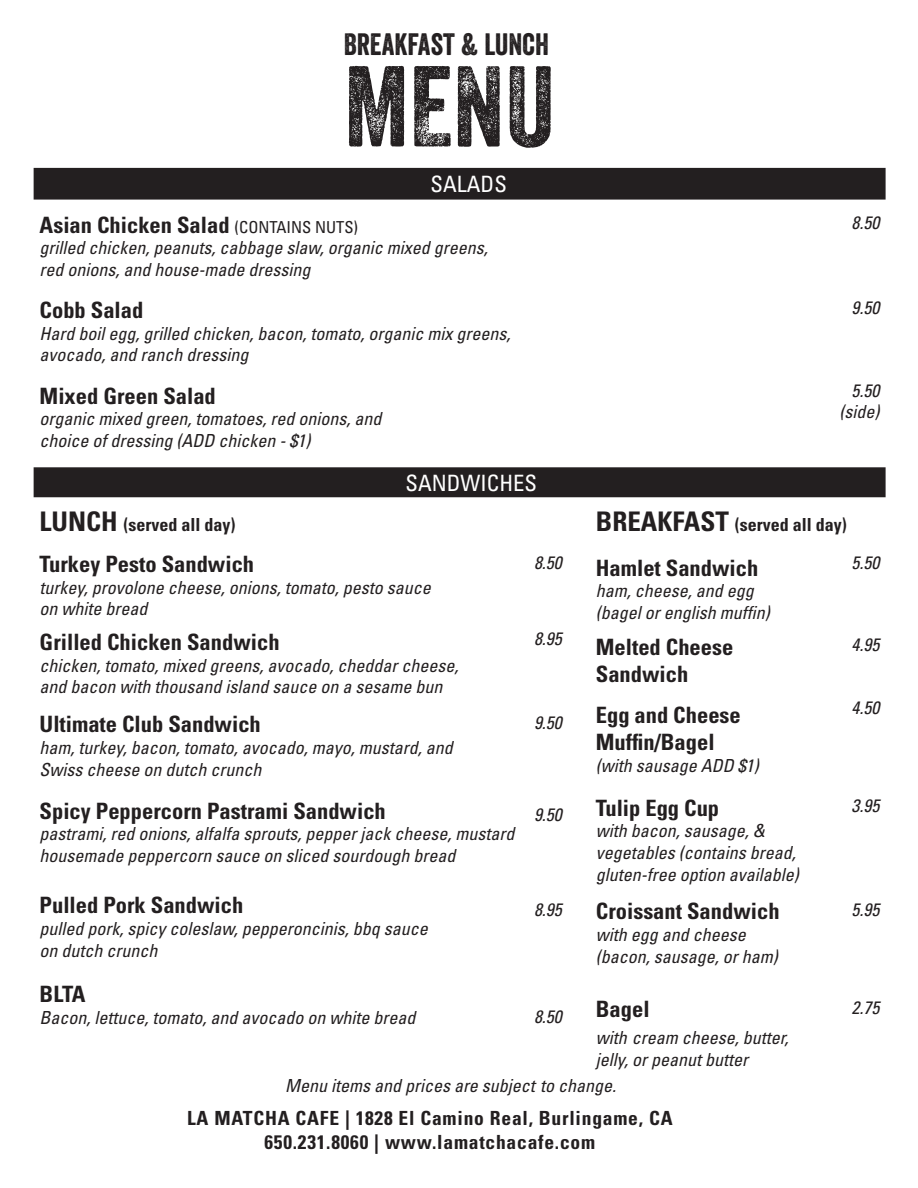
<style>
.page{position:relative;width:918px;height:1188px;background:#fff}
.page>*{position:absolute;margin:0;border:0;box-sizing:border-box;transform-origin:0 0}
.t1{font:111px "Veneer Two";color:#231f20}
.t2{font:30px "Veneer";color:#231f20}
.t3{font:700 condensed 22.5px/27px "Univers";color:#231f20}
.t4{font:condensed 22.5px "Univers";color:#fff}
.t5{font:700 condensed 19.5px/23.4px "Univers";letter-spacing:.04em;color:#231f20;text-align:center}
.t6{font:italic condensed 18px/21.6px "Univers";color:#231f20}
.t7{font:700 condensed 18px "Univers";color:#231f20}
.s1{font-weight:400;font-size:16.5px}
.s2{font-size:27px}
</style>
<div class="page">
<div style="left:34px;top:168px;width:852px;height:32px;background:#231f20"></div>
<div style="left:34px;top:467px;width:852px;height:30px;background:#231f20"></div>
<p class="t2" style="left:344px;top:26px;width:207px">BREAKFAST &amp; LUNCH</p>
<p class="t1" style="left:344px;top:39px;width:213px">MENU</p>
<p class="t4" style="left:431px;top:170px;width:78px">SALADS</p>
<p class="t3" style="left:40px;top:211px;width:320px">Asian Chicken Salad <span class="s1">(CONTAINS NUTS)</span></p>
<p class="t6" style="left:40px;top:237px;width:450px">grilled chicken, peanuts, cabbage slaw, organic mixed greens, red onions, and house-made dressing</p>
<p class="t3" style="left:40px;top:296px;width:105px">Cobb Salad</p>
<p class="t6" style="left:40px;top:322px;width:472px">Hard boil egg, grilled chicken, bacon, tomato, organic mix greens, avocado, and ranch dressing</p>
<p class="t3" style="left:40px;top:382px;width:178px">Mixed Green Salad</p>
<p class="t6" style="left:40px;top:408px;width:343px">organic mixed green, tomatoes, red onions, and choice of dressing (ADD chicken - $1)</p>
<p class="t4" style="left:406px;top:469px;width:133px">SANDWICHES</p>
<p class="t6" style="left:852px;top:211px;width:29px">8.50</p>
<p class="t6" style="left:852px;top:297px;width:29px">9.50</p>
<p class="t6" style="left:840px;top:379px;width:41px;text-align:right">5.50 (side)</p>
<p class="t7" style="left:40px;top:513px;width:197px"><span class="s2">LUNCH</span> (served all day)</p>
<p class="t7" style="left:596px;top:513px;width:253px"><span class="s2">BREAKFAST</span> (served all day)</p>
<p class="t3" style="left:40px;top:551px;width:216px">Turkey Pesto Sandwich</p>
<p class="t6" style="left:40px;top:576px;width:393px">turkey, provolone cheese, onions, tomato, pesto sauce on white bread</p>
<p class="t6" style="left:534px;top:551px;width:29px">8.50</p>
<p class="t3" style="left:596px;top:554px;width:164px">Hamlet Sandwich</p>
<p class="t6" style="left:596px;top:580px;width:159px">ham, cheese, and egg</p>
<p class="t6" style="left:596px;top:601px;width:175px">(bagel or english muffin)</p>
<p class="t6" style="left:852px;top:551px;width:29px">5.50</p>
<p class="t3" style="left:40px;top:628px;width:242px">Grilled Chicken Sandwich</p>
<p class="t6" style="left:40px;top:654px;width:420px">chicken, tomato, mixed greens, avocado, cheddar cheese, and bacon with thousand island sauce on a sesame bun</p>
<p class="t3" style="left:40px;top:711px;width:223px">Ultimate Club Sandwich</p>
<p class="t6" style="left:40px;top:737px;width:415px">ham, turkey, bacon, tomato, avocado, mayo, mustard, and<br>Swiss cheese on dutch crunch</p>
<p class="t3" style="left:40px;top:797px;width:348px">Spicy Peppercorn Pastrami Sandwich</p>
<p class="t6" style="left:40px;top:823px;width:476px">pastrami, red onions, alfalfa sprouts, pepper jack cheese, mustard housemade peppercorn sauce on sliced sourdough bread</p>
<p class="t3" style="left:40px;top:892px;width:205px">Pulled Pork Sandwich</p>
<p class="t6" style="left:40px;top:918px;width:390px">pulled pork, spicy coleslaw, pepperoncinis, bbq sauce on dutch crunch</p>
<p class="t6" style="left:534px;top:628px;width:29px">8.95</p>
<p class="t3" style="left:596px;top:633px;width:139px">Melted Cheese<br>Sandwich</p>
<p class="t6" style="left:852px;top:634px;width:29px">4.95</p>
<p class="t6" style="left:534px;top:711px;width:29px">9.50</p>
<p class="t3" style="left:596px;top:702px;width:146px">Egg and Cheese<br>Muffin/Bagel</p>
<p class="t6" style="left:596px;top:755px;width:164px">(with sausage ADD $1)</p>
<p class="t6" style="left:534px;top:804px;width:29px">9.50</p>
<p class="t3" style="left:596px;top:794px;width:125px">Tulip Egg Cup</p>
<p class="t6" style="left:596px;top:820px;width:204px">with bacon, sausage, &amp; vegetables (contains bread, gluten-free option available)</p>
<p class="t6" style="left:534px;top:898px;width:29px">8.95</p>
<p class="t3" style="left:596px;top:898px;width:185px">Croissant Sandwich</p>
<p class="t6" style="left:596px;top:924px;width:183px">with egg and cheese (bacon, sausage, or ham)</p>
<p class="t6" style="left:852px;top:696px;width:29px">4.50</p>
<p class="t6" style="left:852px;top:795px;width:29px">3.95</p>
<p class="t6" style="left:852px;top:898px;width:29px">5.95</p>
<p class="t3" style="left:40px;top:981px;width:48px">BLTA</p>
<p class="t6" style="left:40px;top:1006px;width:377px">Bacon, lettuce, tomato, and avocado on white bread</p>
<p class="t6" style="left:534px;top:1005px;width:29px">8.50</p>
<p class="t3" style="left:596px;top:996px;width:55px">Bagel</p>
<p class="t6" style="left:596px;top:1027px;width:194px">with cream cheese, butter, jelly, or peanut butter</p>
<p class="t6" style="left:285px;top:1075px;width:332px">Menu items and prices are subject to change.</p>
<p class="t5" style="left:187px;top:1107px;width:487px">LA MATCHA CAFE | 1828 El Camino Real, Burlingame, CA<br>650.231.8060 | www.lamatchacafe.com</p>
<p class="t6" style="left:852px;top:996px;width:29px">2.75</p>
</div>
